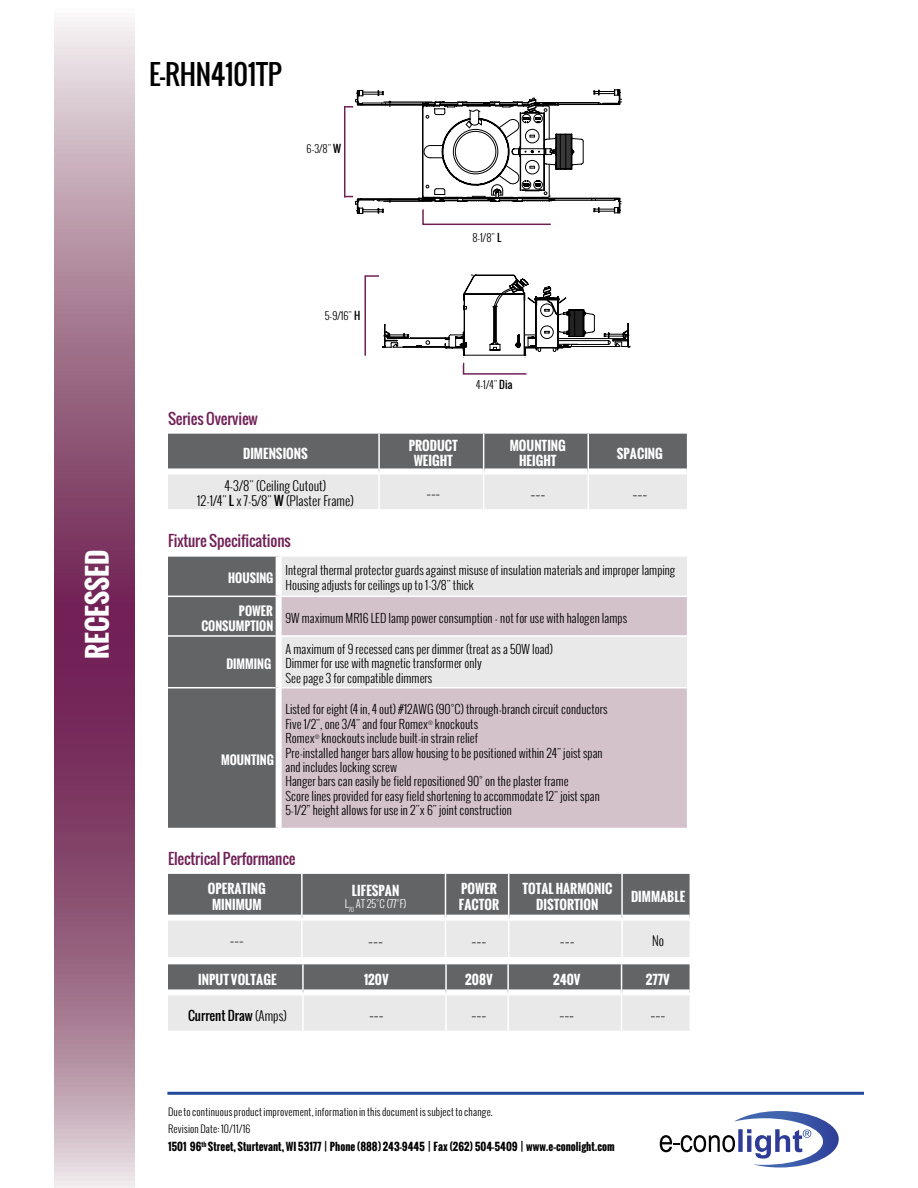
<style>
.page{position:relative;width:918px;height:1188px;background:#fff}
.page>*{position:absolute;margin:0;border:0;box-sizing:border-box;transform-origin:0 0}
.t1{font:27.45px "Oswald";letter-spacing:-.01em;color:#000}
.t2{font:700 27px "Oswald";color:#fff}
.t3{font:15px "Oswald";letter-spacing:-.01em;color:#712056}
.t4{font:700 12.75px/15.3px "Oswald";color:#fff;text-align:center}
.t5{font:300 12.75px/15.3px "Oswald";color:#000;text-align:center}
.t6{font:12.75px "Oswald";color:#000}
.t7{font:300 12px/14.4px "Oswald";color:#000}
.t8{font:700 12px/14.4px "Oswald";color:#fff;text-align:right}
.t9{font:700 10.5px "Oswald";color:#000}
.t10{font:300 10.5px "Oswald";color:#000}
.t11{font:300 10.5px "Oswald";color:#fff}
.t12{font:300 10.2px/16.6px "Oswald";letter-spacing:.015em;color:#000}
.t13{font:6.3px "Myriad Pro";color:#000}
.t14{font:5.85px/7.1px "Myriad Pro";color:#000;text-align:center}
.s1{font-weight:400}
.s2{font-weight:300}
</style>
<div class="page">
<svg style="left:168px;top:434px;width:519px;height:75px;background:#a7a7a9"></svg>
<div style="left:168px;top:468px;width:210px;height:6px;background:#fff"></div>
<div style="left:380px;top:468px;width:103px;height:6px;background:#fff"></div>
<div style="left:484px;top:468px;width:103px;height:6px;background:#fff"></div>
<div style="left:589px;top:468px;width:98px;height:6px;background:#fff"></div>
<hr style="left:378px;top:434px;width:2px;height:37px;background:#fff">
<hr style="left:483px;top:434px;width:1px;height:37px;background:#fff">
<hr style="left:587px;top:434px;width:2px;height:37px;background:#fff">
<hr style="left:378px;top:471px;width:2px;height:38px;background:#fff">
<hr style="left:483px;top:471px;width:1px;height:38px;background:#fff">
<hr style="left:587px;top:471px;width:2px;height:38px;background:#fff">
<svg style="left:660px;top:1111px;width:179px;height:57px"></svg>
<hr style="left:167px;top:1092px;width:697px;height:3px;background:#214a9f">
<div style="left:168px;top:557px;width:108px;height:271px;background:#636466"></div>
<div style="left:282px;top:557px;width:405px;height:39px;background:#e9e9ea"></div>
<svg style="left:282px;top:597px;width:405px;height:231px;background:#d8cad1"></svg>
<hr style="left:168px;top:635px;width:108px;height:2px;background:#fff">
<hr style="left:282px;top:635px;width:405px;height:2px;background:#fff">
<hr style="left:168px;top:687px;width:108px;height:1px;background:#fff">
<hr style="left:282px;top:687px;width:405px;height:1px;background:#fff">
<hr style="left:168px;top:596px;width:111px;height:1px;background:#fff">
<svg style="left:168px;top:964px;width:522px;height:67px;background:#b9babb"></svg>
<hr style="left:621px;top:992px;width:1px;height:39px;background:#fff">
<svg style="left:168px;top:874px;width:522px;height:83px;background:#a2a2a4"></svg>
<div style="left:168px;top:915px;width:133px;height:6px;background:#fff"></div>
<div style="left:303px;top:915px;width:142px;height:6px;background:#fff"></div>
<div style="left:446px;top:915px;width:62px;height:6px;background:#fff"></div>
<div style="left:509px;top:915px;width:112px;height:6px;background:#fff"></div>
<div style="left:623px;top:915px;width:67px;height:6px;background:#fff"></div>
<hr style="left:301px;top:874px;width:2px;height:44px;background:#fff">
<hr style="left:445px;top:874px;width:1px;height:44px;background:#fff">
<hr style="left:508px;top:874px;width:1px;height:44px;background:#fff">
<hr style="left:301px;top:918px;width:2px;height:39px;background:#fff">
<hr style="left:445px;top:918px;width:1px;height:39px;background:#fff">
<hr style="left:508px;top:918px;width:1px;height:39px;background:#fff">
<hr style="left:621px;top:874px;width:2px;height:44px;background:#fff">
<hr style="left:621px;top:918px;width:2px;height:39px;background:#fff">
<svg style="left:54px;top:22px;width:81px;height:1166px;background:#a0708c"></svg>
<svg style="left:344px;top:89px;width:279px;height:137px"></svg>
<svg style="left:364px;top:274px;width:266px;height:101px"></svg>
<div style="left:380px;top:266px;width:91px;height:13px;background:#fff"></div>
<div style="left:380px;top:352px;width:83px;height:13px;background:#fff"></div>
<h2 class="t2" style="left:77px;top:659px;width:111px;rotate:-90deg">RECESSED</h2>
<h1 class="t1" style="left:149px;top:54px;width:134px">E-RHN4101TP</h1>
<p class="t10" style="left:307px;top:142px;width:36px">6-3/8" <span class="s1">W</span></p>
<p class="t3" style="left:168px;top:407px;width:91px">Series Overview</p>
<p class="t14" style="left:337px;top:307px;width:21px">5 9/16” (141cm)</p>
<p class="t10" style="left:325px;top:308px;width:37px">5-9/16" <span class="s1">H</span></p>
<p class="t10" style="left:472px;top:230px;width:30px">8-1/8" <span class="s1">L</span></p>
<p class="t13" style="left:474px;top:232px;width:23px">(207cm)</p>
<p class="t14" style="left:483px;top:377px;width:21px">(108cm)</p>
<p class="t10" style="left:476px;top:377px;width:38px">4-1/4" <span class="s1">Dia</span></p>
<p class="t4" style="left:243px;top:446px;width:66px">DIMENSIONS</p>
<p class="t4" style="left:409px;top:438px;width:51px">PRODUCT<br>WEIGHT</p>
<p class="t4" style="left:510px;top:438px;width:58px">MOUNTING<br>HEIGHT</p>
<p class="t4" style="left:617px;top:446px;width:48px">SPACING</p>
<p class="t5" style="left:197px;top:478px;width:158px">4-3/8" (Ceiling Cutout)<br>12-1/4" <span class="s1">L</span> x 7-5/8" <span class="s1">W</span> (Plaster Frame)</p>
<p class="t7" style="left:426px;top:486px;width:15px">–––</p>
<p class="t5" style="left:531px;top:486px;width:16px">–––</p>
<p class="t5" style="left:632px;top:486px;width:16px">–––</p>
<p class="t3" style="left:168px;top:529px;width:124px">Fixture Specifications</p>
<p class="t8" style="left:228px;top:571px;width:47px">HOUSING</p>
<p class="t7" style="left:285px;top:563px;width:391px">Integral thermal protector guards against misuse of insulation materials and improper lamping<br>Housing adjusts for ceilings up to 1-3/8" thick</p>
<p class="t8" style="left:201px;top:604px;width:73px">POWER<br>CONSUMPTION</p>
<p class="t7" style="left:285px;top:610px;width:343px">9W maximum MR16 LED lamp power consumption - not for use with halogen lamps</p>
<p class="t8" style="left:226px;top:657px;width:46px">DIMMING</p>
<p class="t7" style="left:285px;top:642px;width:269px">A maximum of 9 recessed cans per dimmer (treat as a 50W load)<br>Dimmer for use with magnetic transformer only<br>See page 3 for compatible dimmers</p>
<p class="t8" style="left:221px;top:753px;width:54px">MOUNTING</p>
<p class="t7" style="left:285px;top:702px;width:324px">Listed for eight (4 in, 4 out) #12AWG (90°C) through-branch circuit conductors Five 1/2", one 3/4" and four Romex<sup>®</sup> knockouts<br>Romex<sup>®</sup> knockouts include built-in strain relief<br>Pre-installed hanger bars allow housing to be positioned within 24" joist span and includes locking screw<br>Hanger bars can easily be field repositioned 90° on the plaster frame<br>Score lines provided for easy field shortening to accommodate 12" joist span 5-1/2” height allows for use in 2"x 6" joint construction</p>
<p class="t3" style="left:168px;top:847px;width:129px">Electrical Performance</p>
<p class="t4" style="left:208px;top:881px;width:60px">OPERATING<br>MINIMUM</p>
<p class="t4" style="left:352px;top:883px;width:49px">LIFESPAN</p>
<p class="t11" style="left:345px;top:897px;width:63px">L<sub>70</sub> AT 25˚C (77˚F)</p>
<p class="t4" style="left:459px;top:881px;width:42px;text-align:left">POWER<br>FACTOR</p>
<p class="t4" style="left:522px;top:881px;width:91px">TOTAL HARMONIC<br>DISTORTION</p>
<p class="t4" style="left:631px;top:889px;width:56px">DIMMABLE</p>
<p class="t7" style="left:230px;top:933px;width:15px">–––</p>
<p class="t5" style="left:368px;top:933px;width:16px">–––</p>
<p class="t5" style="left:472px;top:933px;width:16px">–––</p>
<p class="t5" style="left:560px;top:933px;width:16px">–––</p>
<p class="t5" style="left:652px;top:933px;width:14px">No</p>
<p class="t4" style="left:198px;top:971px;width:80px">INPUT VOLTAGE</p>
<p class="t4" style="left:364px;top:971px;width:26px">120V</p>
<p class="t4" style="left:465px;top:971px;width:29px">208V</p>
<p class="t4" style="left:553px;top:971px;width:29px">240V</p>
<p class="t4" style="left:646px;top:971px;width:25px">277V</p>
<p class="t6" style="left:188px;top:1006px;width:100px">Current Draw <span class="s2">(Amps)</span></p>
<p class="t5" style="left:369px;top:1007px;width:16px">–––</p>
<p class="t5" style="left:472px;top:1007px;width:16px">–––</p>
<p class="t5" style="left:559px;top:1007px;width:16px">–––</p>
<p class="t5" style="left:650px;top:1007px;width:16px">–––</p>
<p class="t12" style="left:168px;top:1103px;width:326px">Due to continuous product improvement, information in this document is subject to change.<br>Revision Date: 10/11/16</p>
<p class="t9" style="left:168px;top:1138px;width:448px">1501 96<sup>th</sup> Street, Sturtevant, WI 53177 | Phone (888) 243-9445 | Fax (262) 504-5409 | www.e–conolight.com</p>
</div>
